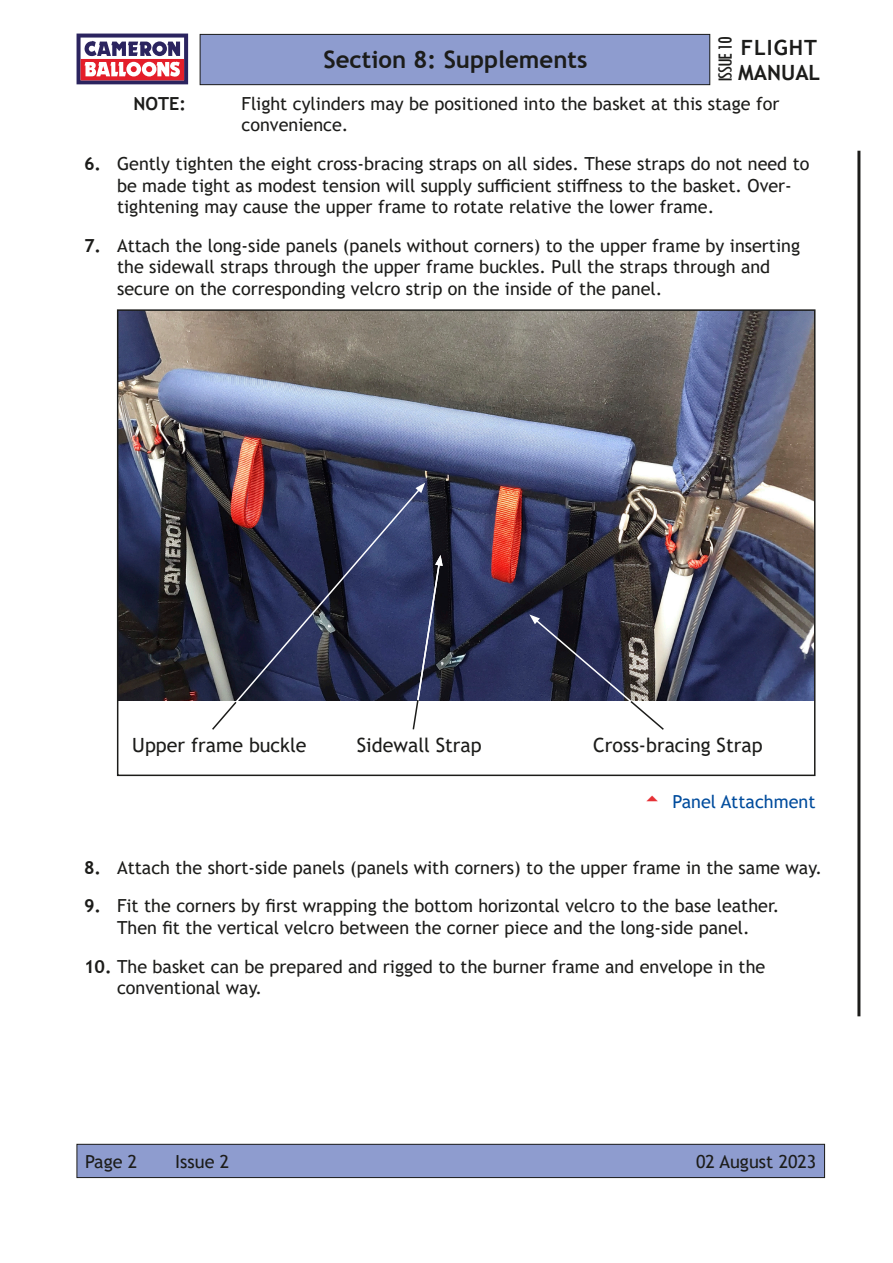
<style>
.page{position:relative;width:893px;height:1263px;background:#fff}
.page>*{position:absolute;margin:0;border:0;box-sizing:border-box;transform-origin:0 0}
.t1{font:700 24px "Trebuchet MS";color:#1c1c1a}
.t2{font:700 21px "Trebuchet MS";letter-spacing:.025em;color:#1c1c1a}
.t3{font:condensed 21px "Tw Cen";letter-spacing:-.05em;color:#1c1c1a}
.Body{font:19.65px "Trebuchet MS";color:#1c1c1a}
.t4{font:18px/21.6px "Trebuchet MS";color:#1c1c1a}
.Caption_Text{font:18px "Trebuchet MS";color:#004c9d}
.t5{font:700 18px "Trebuchet MS";color:#1c1c1a}
.s1{font-weight:700}
</style>
<div class="page">
<div style="left:77px;top:1144px;width:748px;height:33px;background:#8e9ccf"></div>
<div style="left:77px;top:1144px;width:748px;height:34px;border:1px solid #1c1c1a"></div>
<div style="left:200px;top:34px;width:510px;height:51px;background:#8e9ccf"></div>
<div style="left:200px;top:34px;width:510px;height:51px;border:1px solid #1c1c1a"></div>
<svg style="left:77px;top:34px;width:111px;height:50px"></svg>
<hr style="left:857px;top:151px;width:3px;height:865px;background:#1c1c1a">
<img style="left:120px;top:312px;width:692px;height:389px">
<div style="left:117px;top:309px;width:698px;height:467px;border:2px solid #1c1c1a"></div>
<svg style="left:210px;top:487px;width:212px;height:214px;background:#2f3150"></svg>
<svg style="left:415px;top:483px;width:10px;height:10px"></svg>
<svg style="left:210px;top:700px;width:28px;height:30px"></svg>
<svg style="left:529px;top:614px;width:136px;height:116px"></svg>
<svg style="left:412px;top:555px;width:31px;height:175px"></svg>
<h1 class="t1" style="left:324px;top:45px;width:265px">Section 8: Supplements</h1>
<p class="t3" style="left:712px;top:82px;width:47px;rotate:-90deg">ISSUE10</p>
<p class="t2" style="left:741px;top:34px;width:78px">FLIGHT</p>
<p class="t2" style="left:738px;top:59px;width:84px">MANUAL</p>
<p class="t5" style="left:134px;top:92px;width:54px">NOTE:</p>
<p class="t4" style="left:242px;top:93px;width:539px">Flight cylinders may be positioned into the basket at this stage for convenience.</p>
<p class="t4" style="left:117px;top:153px;width:694px;text-indent:-33px"><span class="s1">6.</span> Gently tighten the eight cross-bracing straps on all sides. These straps do not need to be made tight as modest tension will supply sufficient stiffness to the basket. Over&shy;tightening may cause the upper frame to rotate relative the lower frame.</p>
<p class="t4" style="left:117px;top:235px;width:684px;text-indent:-33px"><span class="s1">7.</span> Attach the long-side panels (panels without corners) to the upper frame by inserting the sidewall straps through the upper frame buckles. Pull the straps through and secure on the corresponding velcro strip on the inside of the panel.</p>
<p class="Body" style="left:132px;top:733px;width:176px">Upper frame buckle</p>
<p class="Body" style="left:357px;top:733px;width:126px">Sidewall Strap</p>
<p class="Body" style="left:593px;top:733px;width:171px">Cross-bracing Strap</p>
<p class="Caption_Text" style="left:673px;top:791px;width:144px">Panel Attachment</p>
<p class="t4" style="left:84px;top:856px;width:739px"><span class="s1">8.</span> Attach the short-side panels (panels with corners) to the upper frame in the same way.</p>
<p class="t4" style="left:84px;top:895px;width:697px;text-align:center"><span class="s1">9.</span> Fit the corners by first wrapping the bottom horizontal velcro to the base leather.<br>Then fit the vertical velcro between the corner piece and the long-side panel.</p>
<p class="t4" style="left:117px;top:955px;width:650px;text-indent:-33px"><span class="s1">10.</span> The basket can be prepared and rigged to the burner frame and envelope in the conventional way.</p>
<p class="t4" style="left:85px;top:1150px;width:54px">Page 2</p>
<p class="t4" style="left:175px;top:1150px;width:56px">Issue 2</p>
<p class="t4" style="left:696px;top:1150px;width:122px">02 August 2023</p>
</div>
